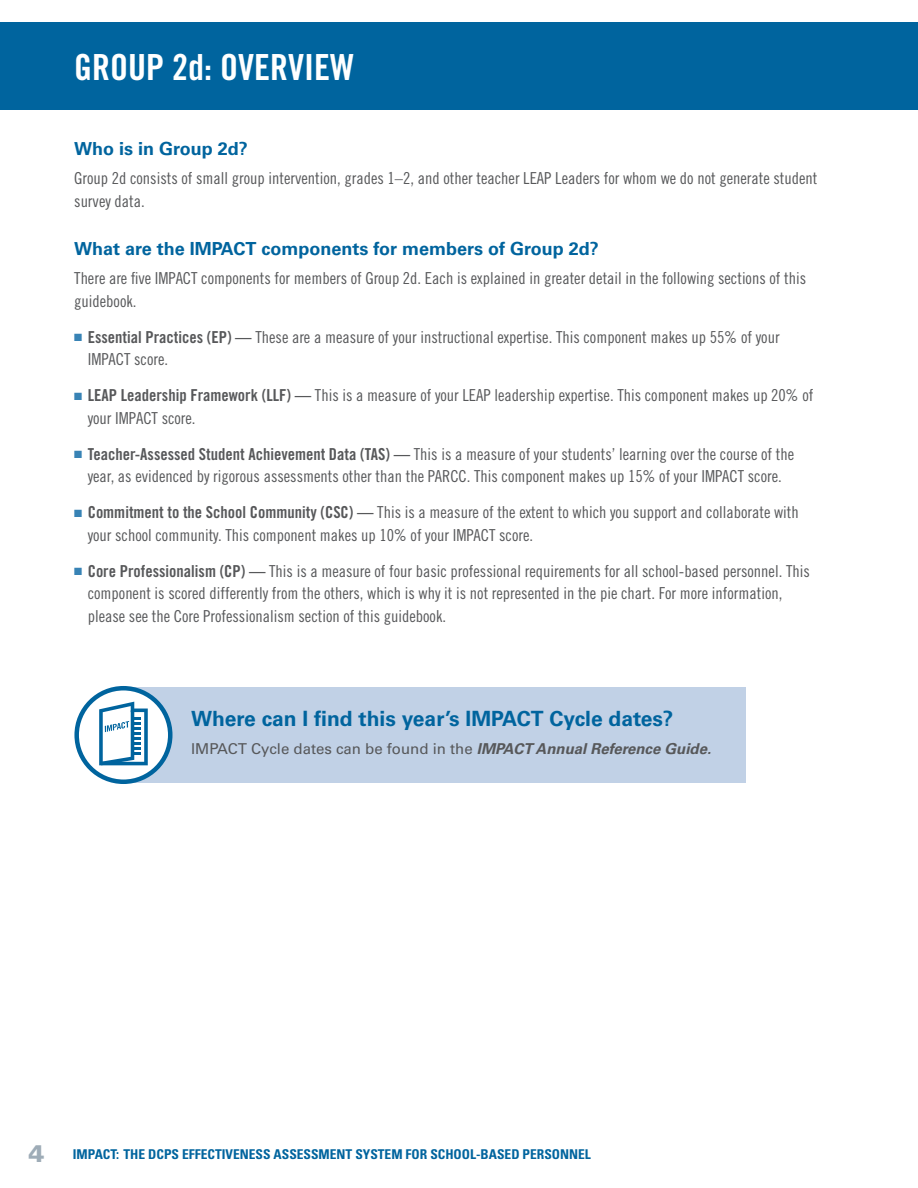
<style>
.page{position:relative;width:918px;height:1188px;background:#fff}
.page>*{position:absolute;margin:0;border:0;box-sizing:border-box;transform-origin:0 0}
.blue_bar_title{font:36px "Trade Gothic LT Std Bd Cn 20";color:#fff}
.Body_Text{font:700 21px "Univers LT Std";color:#00649e}
.Subhead_1{font:700 18px "Univers LT Std";color:#00649e}
.Body_Text-2{font:16.5px/22.5px "Trade Gothic LT Std Cn 18";color:#57585a}
.Body_Text-3{font:15px "Univers LT Std";color:#57585a}
.t1{font:700 condensed 13.5px "Univers LT Std";color:#00649e}
.s1{color:#3883b5}
.s2{font-family:"Trade Gothic LT Std Bd Cn 20"}
.s3{font-weight:700;font-style:italic}
.s4{font-weight:900;font-stretch:normal;font-size:24px;color:#9eacb7}
</style>
<div class="page">
<div style="left:198px;top:23px;width:720px;height:87px;background:#00649e"></div>
<div style="left:0;top:23px;width:210px;height:87px;background:#00649e"></div>
<div style="left:118px;top:687px;width:628px;height:96px;background:#c1d1e6"></div>
<svg style="left:77px;top:688px;width:93px;height:94px;fill:#fff"></svg>
<div style="left:74px;top:686px;width:98px;height:98px;border:4px solid #00649e;border-radius:50%"></div>
<svg style="left:99px;top:702px;width:49px;height:63px"></svg>
<p class="blue_bar_title" style="left:74px;top:46px;width:281px">GROUP 2d: OVERVIEW</p>
<p class="Subhead_1" style="left:74px;top:138px;width:175px">Who is in Group 2d?</p>
<p class="Body_Text-2" style="left:74px;top:167px;width:745px">Group 2d consists of small group intervention, grades 1–2, and other teacher LEAP Leaders for whom we do not generate student survey data.</p>
<p class="Subhead_1" style="left:74px;top:238px;width:526px">What are the IMPACT components for members of Group 2d?</p>
<p class="Body_Text-2" style="left:74px;top:267px;width:733px">There are five IMPACT components for members of Group 2d. Each is explained in greater detail in the following sections of this guidebook.</p>
<p class="Body_Text-2" style="left:88px;top:325px;width:693px;text-indent:-14px"><span class="s1">■</span> <span class="s2">Essential Practices (EP) —</span> These are a measure of your instructional expertise. This component makes up 55% of your<br>IMPACT score.</p>
<p class="Body_Text-2" style="left:88px;top:384px;width:727px;text-indent:-14px"><span class="s1">■</span> <span class="s2">LEAP Leadership Framework (LLF) —</span> This is a measure of your LEAP leadership expertise. This component makes up 20% of your IMPACT score.</p>
<p class="Body_Text-2" style="left:74px;top:442px;width:721px;text-align:center"><span class="s1">■</span> <span class="s2">Teacher-Assessed Student Achievement Data (TAS) —</span> This is a measure of your students’ learning over the course of the year, as evidenced by rigorous assessments other than the PARCC. This component makes up 15% of your IMPACT score.</p>
<p class="Body_Text-2" style="left:88px;top:501px;width:713px;text-indent:-14px"><span class="s1">■</span> <span class="s2">Commitment to the School Community (CSC) —</span> This is a measure of the extent to which you support and collaborate with your school community. This component makes up 10% of your IMPACT score.</p>
<p class="Body_Text-2" style="left:88px;top:559px;width:724px;text-indent:-14px"><span class="s1">■</span> <span class="s2">Core Professionalism (CP) —</span> This is a measure of four basic professional requirements for all school-based personnel. This component is scored differently from the others, which is why it is not represented in the pie chart. For more information, please see the Core Professionalism section of this guidebook.</p>
<p class="Body_Text" style="left:191px;top:707px;width:484px">Where can I find this year’s IMPACT Cycle dates?</p>
<p class="Body_Text-3" style="left:191px;top:740px;width:522px">IMPACT Cycle dates can be found in the <span class="s3">IMPACT Annual Reference Guide.</span></p>
<p class="t1" style="left:28px;top:1145px;width:564px"><span class="s4">4</span> IMPACT: THE DCPS EFFECTIVENESS ASSESSMENT SYSTEM FOR SCHOOL-BASED PERSONNEL</p>
</div>
